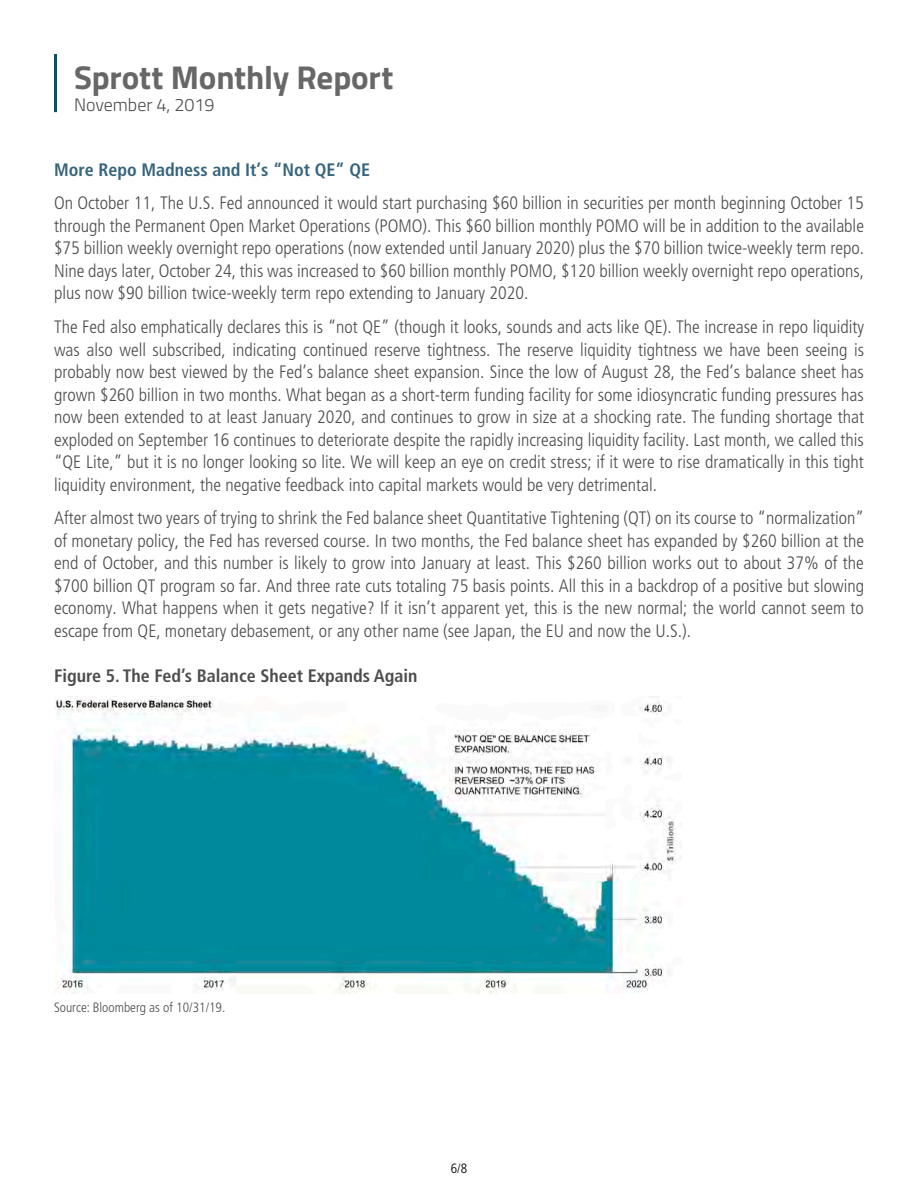
<style>
.page{position:relative;width:918px;height:1188px;background:#fff}
.page>*{position:absolute;margin:0;border:0;box-sizing:border-box;transform-origin:0 0}
.t1{font:700 33px "Titillium Web";letter-spacing:-.005em;color:#676767}
.t2{font:300 condensed 18px/22.5px "Frutiger LT Std";color:#4d4d4e;text-align:justify}
.t3{font:700 condensed 18px "Frutiger LT Std";color:#4d4d4e}
.t4{font:700 condensed 18px "Frutiger LT Std";color:#37647d}
.t5{font:300 18px "Titillium Web";color:#4d4d4e}
.t6{font:300 condensed 13.5px "Frutiger LT Std";color:#4d4d4e}
.t7{font:300 condensed 13.5px "Frutiger LT Std";color:#000}
</style>
<div class="page">
<img style="left:55px;top:698px;width:627px;height:296px">
<hr style="left:54px;top:54px;width:3px;height:58px;background:#00546e">
<h1 class="t1" style="left:74px;top:52px;width:321px">Sprott Monthly Report</h1>
<p class="t5" style="left:74px;top:92px;width:142px">November 4, 2019</p>
<p class="t4" style="left:54px;top:159px;width:318px">More Repo Madness and It’s “Not QE” QE</p>
<p class="t2" style="left:54px;top:192px;width:812px">On October 11, The U.S. Fed announced it would start purchasing $60 billion in securities per month beginning October 15 through the Permanent Open Market Operations (POMO). This $60 billion monthly POMO will be in addition to the available $75 billion weekly overnight repo operations (now extended until January 2020) plus the $70 billion twice-weekly term repo.<br>Nine days later, October 24, this was increased to $60 billion monthly POMO, $120 billion weekly overnight repo operations, plus now $90 billion twice-weekly term repo extending to January 2020.</p>
<p class="t2" style="left:54px;top:316px;width:812px">The Fed also emphatically declares this is “not QE” (though it looks, sounds and acts like QE). The increase in repo liquidity was also well subscribed, indicating continued reserve tightness. The reserve liquidity tightness we have been seeing is probably now best viewed by the Fed’s balance sheet expansion. Since the low of August 28, the Fed’s balance sheet has grown $260 billion in two months. What began as a short-term funding facility for some idiosyncratic funding pressures has now been extended to at least January 2020, and continues to grow in size at a shocking rate. The funding shortage that exploded on September 16 continues to deteriorate despite the rapidly increasing liquidity facility. Last month, we called this “QE Lite,” but it is no longer looking so lite. We will keep an eye on credit stress; if it were to rise dramatically in this tight liquidity environment, the negative feedback into capital markets would be very detrimental.</p>
<p class="t2" style="left:54px;top:507px;width:812px">After almost two years of trying to shrink the Fed balance sheet Quantitative Tightening (QT) on its course to “normalization” of monetary policy, the Fed has reversed course. In two months, the Fed balance sheet has expanded by $260 billion at the end of October, and this number is likely to grow into January at least. This $260 billion works out to about 37% of the $700 billion QT program so far. And three rate cuts totaling 75 basis points. All this in a backdrop of a positive but slowing economy. What happens when it gets negative? If it isn’t apparent yet, this is the new normal; the world cannot seem to escape from QE, monetary debasement, or any other name (see Japan, the EU and now the U.S.).</p>
<p class="t3" style="left:54px;top:665px;width:365px">Figure 5. The Fed’s Balance Sheet Expands Again</p>
<p class="t6" style="left:54px;top:1000px;width:173px">Source: Bloomberg as of 10/31/19.</p>
<p class="t7" style="left:451px;top:1160px;width:18px">6/8</p>
</div>
